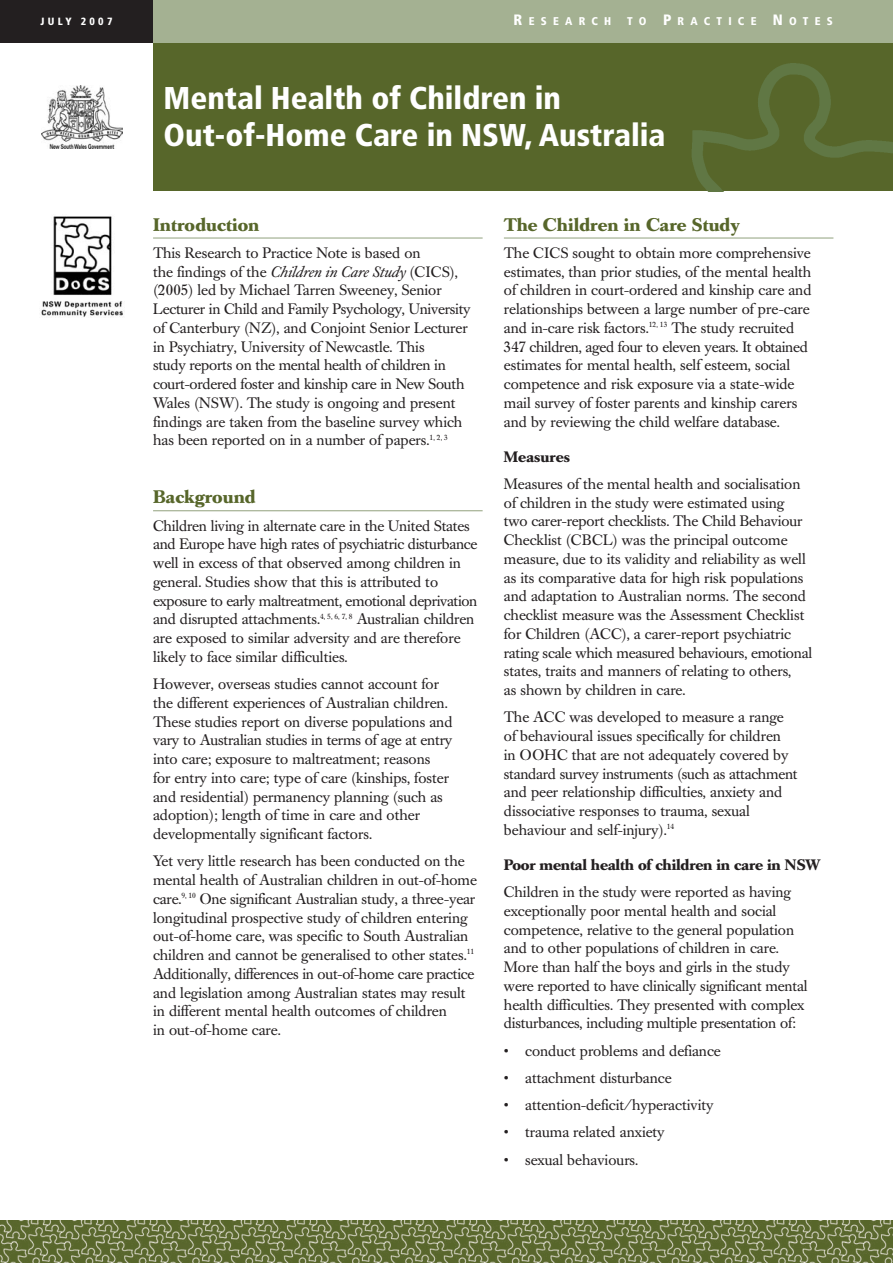
<style>
.page{position:relative;width:893px;height:1263px;background:#fff}
.page>*{position:absolute;margin:0;border:0;box-sizing:border-box;transform-origin:0 0}
.t1{font:900 condensed 31.5px/37.8px "Frutiger";color:#fff}
.t2{font:700 18px "Caslon Book BE";color:#57662a}
.t3{font:15px/18.8px "Caslon Book BE";color:#231f20}
.t4{font:700 15px "Caslon Book BE";letter-spacing:-.015em;color:#231f20}
.t5{font:900 condensed 11.25px "Frutiger";letter-spacing:.555em;color:#fff}
.t6{font:900 condensed 10.5px "Frutiger";letter-spacing:.31em;color:#fff}
.s1{font-size:15px}
.s2{font-style:italic}
</style>
<div class="page">
<div style="left:153px;top:43px;width:740px;height:148px;background:#57662a"></div>
<img style="left:692px;top:63px;width:201px;height:128px">
<div style="left:0;top:0;width:153px;height:43px;background:#231f20"></div>
<img style="left:0;top:1220px;width:893px;height:43px">
<img style="left:41px;top:216px;width:82px;height:101px">
<hr style="left:153px;top:238px;width:330px;height:1px;background:#91a17d">
<hr style="left:153px;top:510px;width:330px;height:1px;background:#91a17d">
<hr style="left:504px;top:238px;width:329px;height:1px;background:#91a17d">
<div style="left:153px;top:0;width:740px;height:43px;background:#a4b192"></div>
<img style="left:41px;top:86px;width:82px;height:62px">
<p class="t6" style="left:41px;top:17px;width:73px">JULY 2007</p>
<p class="t5" style="left:514px;top:17px;width:99px"><span class="s1">R</span>ESEARCH</p>
<p class="t5" style="left:627px;top:17px;width:207px">TO <span class="s1">P</span>RACTICE <span class="s1">N</span>OTES</p>
<h1 class="t1" style="left:164px;top:81px;width:503px">Mental Health of Children in<br>Out-of-Home Care in NSW, Australia</h1>
<p class="t2" style="left:153px;top:217px;width:108px">Introduction</p>
<p class="t3" style="left:153px;top:245px;width:319px">This Research to Practice Note is based on<br>the findings of the <span class="s2">Children in Care Study</span> (CICS), (2005) led by Michael Tarren Sweeney, Senior Lecturer in Child and Family Psychology, University of Canterbury (NZ), and Conjoint Senior Lecturer in Psychiatry, University of Newcastle. This<br>study reports on the mental health of children in court-ordered foster and kinship care in New South Wales (NSW). The study is ongoing and present findings are taken from the baseline survey which has been reported on in a number of papers.<sup>1,</sup> <sup>2,</sup> <sup>3</sup></p>
<p class="t2" style="left:153px;top:490px;width:104px">Background</p>
<p class="t3" style="left:153px;top:517px;width:326px">Children living in alternate care in the United States and Europe have high rates of psychiatric disturbance well in excess of that observed among children in general. Studies show that this is attributed to exposure to early maltreatment, emotional deprivation and disrupted attachments.<sup>4,</sup> <sup>5,</sup> <sup>6,</sup> <sup>7,</sup> <sup>8</sup> Australian children are exposed to similar adversity and are therefore likely to face similar difficulties.</p>
<p class="t3" style="left:153px;top:676px;width:301px">However, overseas studies cannot account for the different experiences of Australian children.<br>These studies report on diverse populations and vary to Australian studies in terms of age at entry into care; exposure to maltreatment; reasons<br>for entry into care; type of care (kinships, foster and residential) permanency planning (such as adoption); length of time in care and other developmentally significant factors.</p>
<p class="t3" style="left:153px;top:853px;width:325px">Yet very little research has been conducted on the mental health of Australian children in out-of-home care.<sup>9,</sup> <sup>10</sup> One significant Australian study, a three-year longitudinal prospective study of children entering out-of-home care, was specific to South Australian children and cannot be generalised to other states.<sup>11<br></sup>Additionally, differences in out-of-home care practice and legislation among Australian states may result in different mental health outcomes of children<br>in out-of-home care.</p>
<p class="t2" style="left:504px;top:217px;width:237px">The Children in Care Study</p>
<p class="t3" style="left:504px;top:245px;width:309px">The CICS sought to obtain more comprehensive estimates, than prior studies, of the mental health of children in court-ordered and kinship care and relationships between a large number of pre-care and in-care risk factors.<sup>12,</sup> <sup>13</sup> The study recruited 347 children, aged four to eleven years. It obtained estimates for mental health, self esteem, social competence and risk exposure via a state-wide mail survey of foster parents and kinship carers and by reviewing the child welfare database.</p>
<p class="t4" style="left:504px;top:450px;width:68px">Measures</p>
<p class="t3" style="left:504px;top:476px;width:310px">Measures of the mental health and socialisation of children in the study were estimated using<br>two carer-report checklists. The Child Behaviour Checklist (CBCL) was the principal outcome measure, due to its validity and reliability as well as its comparative data for high risk populations and adaptation to Australian norms. The second checklist measure was the Assessment Checklist for Children (ACC), a carer-report psychiatric rating scale which measured behaviours, emotional states, traits and manners of relating to others,<br>as shown by children in care.</p>
<p class="t3" style="left:504px;top:709px;width:295px">The ACC was developed to measure a range of behavioural issues specifically for children<br>in OOHC that are not adequately covered by standard survey instruments (such as attachment and peer relationship difficulties, anxiety and dissociative responses to trauma, sexual behaviour and self-injury).<sup>14</sup></p>
<p class="t4" style="left:504px;top:859px;width:318px">Poor mental health of children in care in NSW</p>
<p class="t3" style="left:504px;top:884px;width:305px">Children in the study were reported as having exceptionally poor mental health and social competence, relative to the general population and to other populations of children in care.<br>More than half the boys and girls in the study were reported to have clinically significant mental health difficulties. They presented with complex disturbances, including multiple presentation of:</p>
<p class="t3" style="left:504px;top:1043px;width:218px">• conduct problems and defiance</p>
<p class="t3" style="left:504px;top:1070px;width:169px">• attachment disturbance</p>
<p class="t3" style="left:504px;top:1097px;width:211px">• attention-deficit/hyperactivity</p>
<p class="t3" style="left:504px;top:1124px;width:162px">• trauma related anxiety</p>
<p class="t3" style="left:504px;top:1152px;width:136px">• sexual behaviours.</p>
</div>
